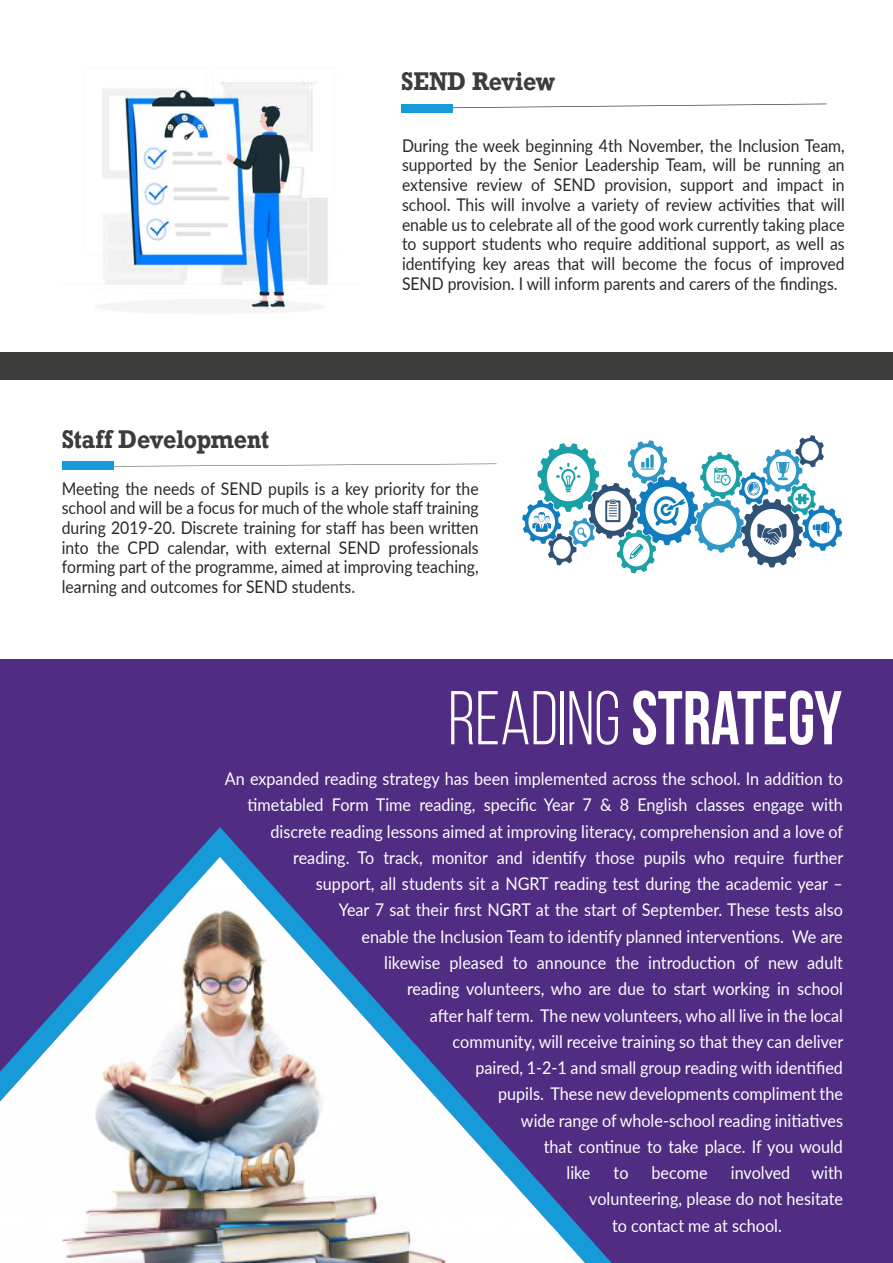
<style>
.page{position:relative;width:893px;height:1263px;background:#fff}
.page>*{position:absolute;margin:0;border:0;box-sizing:border-box;transform-origin:0 0}
.t1{font:700 76.05px "Bebas Neue";color:#fff;scale:.92 1}
.t2{font:700 24.15px "Rockwell";letter-spacing:-.015em;color:#3c3c3b;scale:.9 1}
.t3{font:17.55px "Lato";color:#fff;scale:.92 1}
.t4{font:17.55px/19.6px "Lato";color:#282827;text-align:justify;scale:.9 1}
.s1{font-weight:400}
</style>
<div class="page">
<div style="left:0;top:659px;width:893px;height:604px;background:#502c83"></div>
<div style="left:0;top:353px;width:893px;height:27px;background:#3c3c3b"></div>
<svg style="left:165px;top:827px;width:447px;height:436px"></svg>
<svg style="left:453px;top:104px;width:373px;height:5px"></svg>
<div style="left:401px;top:104px;width:52px;height:9px;background:#179bd8"></div>
<img style="left:0;top:888px;width:558px;height:375px">
<svg style="left:113px;top:464px;width:383px;height:3px"></svg>
<div style="left:62px;top:461px;width:51px;height:9px;background:#179bd8"></div>
<svg style="left:522px;top:435px;width:320px;height:138px"></svg>
<img style="left:97px;top:81px;width:231px;height:232px">
<h2 class="t2" style="left:401px;top:66px;width:173px">SEND Review</h2>
<h2 class="t2" style="left:62px;top:423px;width:232px">Staff Development</h2>
<p class="t4" style="left:402px;top:135px;width:493px">During the week beginning 4th November, the Inclusion Team, supported by the Senior Leadership Team, will be running an extensive review of SEND provision, support and impact in school. This will involve a variety of review activities that will enable us to celebrate all of the good work currently taking place to support students who require additional support, as well as identifying key areas that will become the focus of improved SEND provision. I will inform parents and carers of the findings.</p>
<p class="t4" style="left:62px;top:478px;width:465px">Meeting the needs of SEND pupils is a key priority for the school and will be a focus for much of the whole staff training during 2019-20. Discrete training for staff has been written into the CPD calendar, with external SEND professionals forming part of the programme, aimed at improving teaching, learning and outcomes for SEND students.</p>
<h1 class="t1" style="left:448px;top:676px;width:429px"><span class="s1">READING</span> STRATEGY</h1>
<p class="t3" style="left:225px;top:766px;width:673px">An expanded reading strategy has been implemented across the school. In addition to</p>
<p class="t3" style="left:248px;top:792px;width:649px">timetabled Form Time reading, specific Year 7 &amp; 8 English classes engage with</p>
<p class="t3" style="left:270px;top:818px;width:624px">discrete reading lessons aimed at improving literacy, comprehension and a love of</p>
<p class="t3" style="left:293px;top:845px;width:599px">reading. To track, monitor and identify those pupils who require further</p>
<p class="t3" style="left:316px;top:871px;width:574px">support, all students sit a NGRT reading test during the academic year –</p>
<p class="t3" style="left:339px;top:897px;width:550px">Year 7 sat their first NGRT at the start of September. These tests also</p>
<p class="t3" style="left:361px;top:924px;width:525px">enable the Inclusion Team to identify planned interventions. We are</p>
<p class="t3" style="left:384px;top:950px;width:500px">likewise pleased to announce the introduction of new adult</p>
<p class="t3" style="left:407px;top:976px;width:475px">reading volunteers, who are due to start working in school</p>
<p class="t3" style="left:430px;top:1002px;width:451px">after half term. The new volunteers, who all live in the local</p>
<p class="t3" style="left:453px;top:1029px;width:426px">community, will receive training so that they can deliver</p>
<p class="t3" style="left:475px;top:1055px;width:401px">paired, 1-2-1 and small group reading with identified</p>
<p class="t3" style="left:498px;top:1081px;width:376px">pupils. These new developments compliment the</p>
<p class="t3" style="left:521px;top:1108px;width:352px">wide range of whole-school reading initiatives</p>
<p class="t3" style="left:544px;top:1134px;width:327px">that continue to take place. If you would</p>
<p class="t3" style="left:566px;top:1160px;width:28px">like</p>
<p class="t3" style="left:614px;top:1160px;width:18px">to</p>
<p class="t3" style="left:651px;top:1160px;width:63px">become</p>
<p class="t3" style="left:731px;top:1160px;width:123px">involved with</p>
<p class="t3" style="left:589px;top:1186px;width:277px">volunteering, please do not hesitate</p>
<p class="t3" style="left:612px;top:1213px;width:186px">to contact me at school.</p>
</div>
